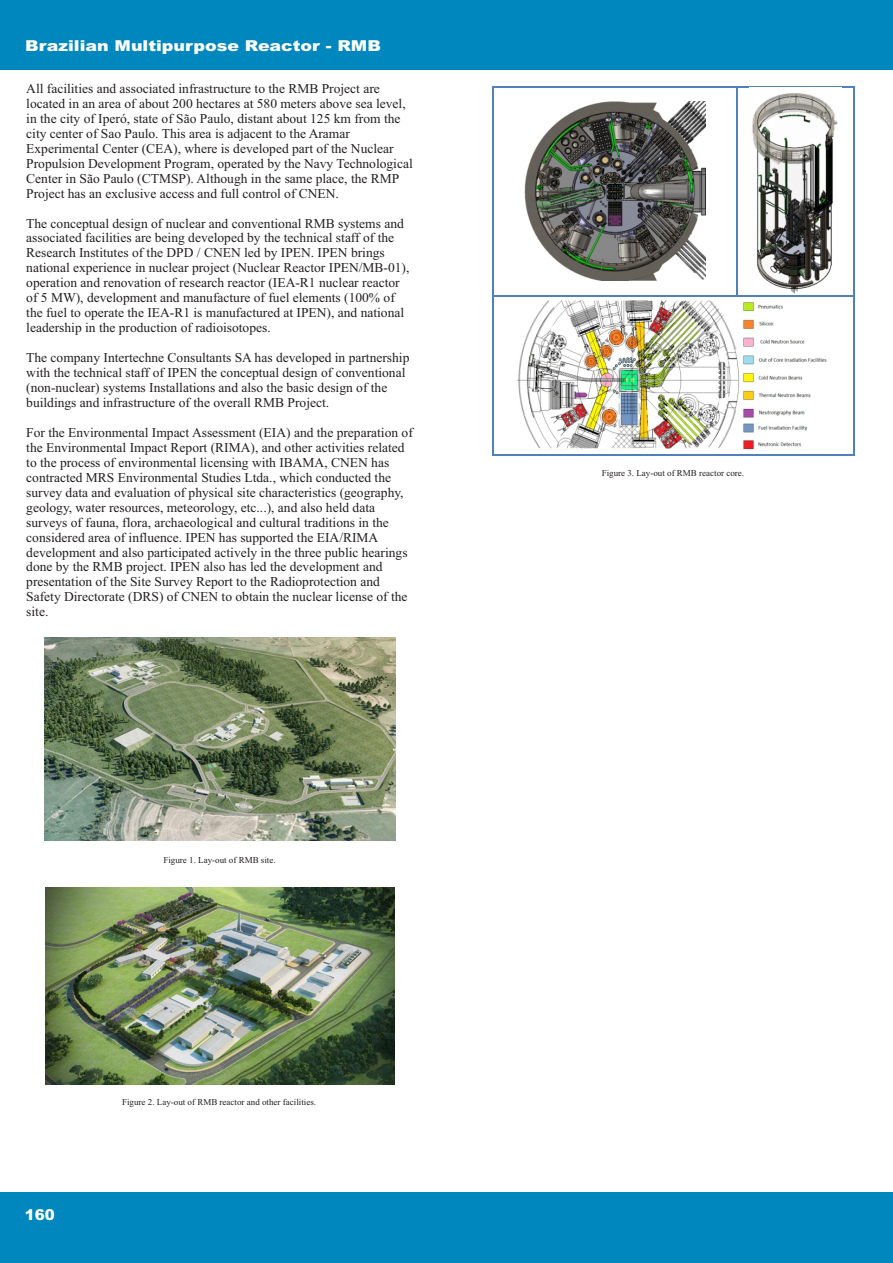
<style>
.page{position:relative;width:893px;height:1263px;background:#fff}
.page>*{position:absolute;margin:0;border:0;box-sizing:border-box;transform-origin:0 0}
.t1{font:900 15px "Arial";color:#fff;scale:1.16 1}
.t2{font:900 15px "Arial";color:#fff}
.t3{font:13.5px/15px "Times New Roman";color:#231f20}
.t4{font:9px "Times New Roman";color:#231f20}
</style>
<div class="page">
<div style="left:0;top:0;width:893px;height:70px;background:#0088be"></div>
<div style="left:0;top:1192px;width:893px;height:71px;background:#0088be"></div>
<img style="left:45px;top:638px;width:350px;height:203px">
<img style="left:45px;top:887px;width:350px;height:197px">
<hr style="left:493px;top:86px;width:243px;height:1px;background:#4f82bd">
<hr style="left:738px;top:86px;width:115px;height:1px;background:#4f82bd">
<hr style="left:492px;top:87px;width:1px;height:208px;background:#4f82bd">
<hr style="left:736px;top:87px;width:2px;height:208px;background:#4f82bd">
<hr style="left:853px;top:87px;width:1px;height:208px;background:#4f82bd">
<hr style="left:493px;top:295px;width:243px;height:1px;background:#4f82bd">
<hr style="left:738px;top:295px;width:115px;height:1px;background:#4f82bd">
<hr style="left:492px;top:296px;width:1px;height:158px;background:#4f82bd">
<hr style="left:493px;top:454px;width:360px;height:1px;background:#4f82bd">
<hr style="left:853px;top:296px;width:1px;height:158px;background:#4f82bd">
<img style="left:524px;top:101px;width:181px;height:180px">
<img style="left:752px;top:93px;width:86px;height:201px">
<img style="left:517px;top:301px;width:310px;height:148px">
<p class="t1" style="left:25px;top:40px;width:308px">Brazilian Multipurpose Reactor - RMB</p>
<p class="t3" style="left:26px;top:82px;width:388px">All facilities and associated infrastructure to the RMB Project are located in an area of about 200 hectares at 580 meters above sea level, in the city of Iperó, state of São Paulo, distant about 125 km from the city center of Sao Paulo. This area is adjacent to the Aramar Experimental Center (CEA), where is developed part of the Nuclear Propulsion Development Program, operated by the Navy Technological Center in São Paulo (CTMSP). Although in the same place, the RMP Project has an exclusive access and full control of CNEN.</p>
<p class="t3" style="left:26px;top:217px;width:385px">The conceptual design of nuclear and conventional RMB systems and associated facilities are being developed by the technical staff of the Research Institutes of the DPD / CNEN led by IPEN. IPEN brings national experience in nuclear project (Nuclear Reactor IPEN/MB-01), operation and renovation of research reactor (IEA-R1 nuclear reactor of 5 MW), development and manufacture of fuel elements (100% of the fuel to operate the IEA-R1 is manufactured at IPEN), and national leadership in the production of radioisotopes.</p>
<p class="t3" style="left:26px;top:351px;width:385px">The company Intertechne Consultants SA has developed in partnership with the technical staff of IPEN the conceptual design of conventional (non-nuclear) systems Installations and also the basic design of the buildings and infrastructure of the overall RMB Project.</p>
<p class="t3" style="left:26px;top:426px;width:388px">For the Environmental Impact Assessment (EIA) and the preparation of the Environmental Impact Report (RIMA), and other activities related to the process of environmental licensing with IBAMA, CNEN has contracted MRS Environmental Studies Ltda., which conducted the survey data and evaluation of physical site characteristics (geography, geology, water resources, meteorology, etc...), and also held data surveys of fauna, flora, archaeological and cultural traditions in the considered area of influence. IPEN has supported the EIA/RIMA development and also participated actively in the three public hearings done by the RMB project. IPEN also has led the development and presentation of the Site Survey Report to the Radioprotection and Safety Directorate (DRS) of CNEN to obtain the nuclear license of the site.</p>
<p class="t4" style="left:163px;top:856px;width:114px">Figure 1. Lay-out of RMB site.</p>
<p class="t2" style="left:25px;top:1209px;width:32px">160</p>
<p class="t4" style="left:122px;top:1099px;width:195px">Figure 2. Lay-out of RMB reactor and other facilities.</p>
<p class="t4" style="left:602px;top:470px;width:144px">Figure 3. Lay-out of RMB reactor core.</p>
</div>
